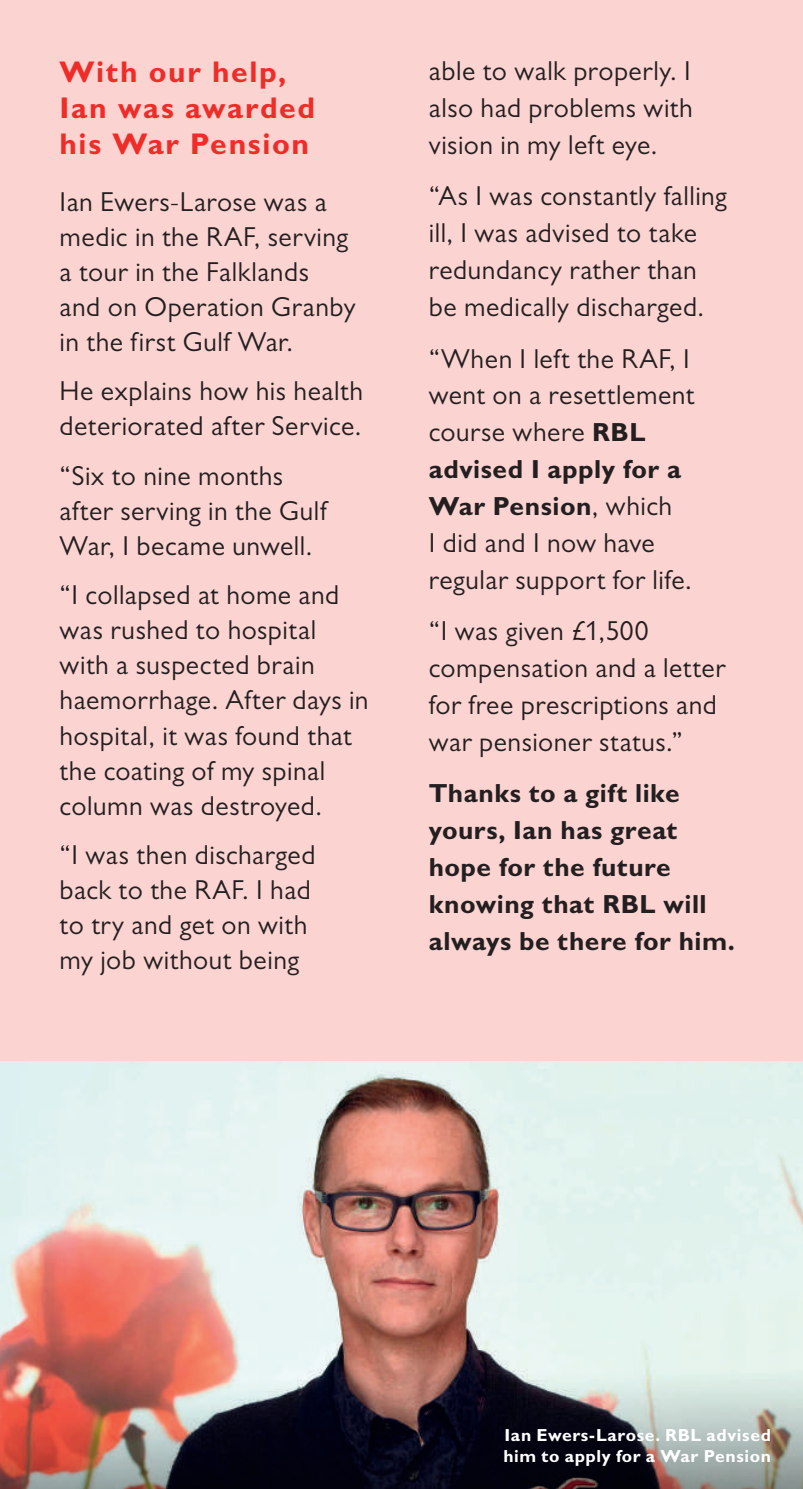
<style>
.page{position:relative;width:803px;height:1489px;background:#fff}
.page>*{position:absolute;margin:0;border:0;box-sizing:border-box;transform-origin:0 0}
.t1{font:700 30px/36px "Gill Sans MT Pro RBL";letter-spacing:.05em;color:#ee2d28}
.t2{font:27.5px/35px "Gill Sans MT Pro RBL";letter-spacing:.02em;color:#231f20}
.t3{font:700 26.25px/37px "Gill Sans MT Pro RBL";letter-spacing:.015em;color:#231f20}
.t4{font:700 17.5px/21px "Gill Sans MT Pro RBL";letter-spacing:.035em;color:#fff}
.s1{font-weight:700;font-size:26.25px}
.s2{font-weight:400;font-size:27.5px}
</style>
<div class="page">
<div style="left:0;top:0;width:802px;height:1104px;background:#fbd3d1"></div>
<img style="left:0;top:1061px;width:802px;height:427px">
<svg style="left:797px;top:1487px;width:6px;height:2px"></svg>
<p class="t1" style="left:60px;top:53px;width:257px">With our help,<br>Ian was awarded his War Pension</p>
<p class="t2" style="left:60px;top:184px;width:297px">Ian Ewers-Larose was a medic in the RAF, serving a tour in the Falklands and on Operation Granby in the first Gulf War.</p>
<p class="t2" style="left:60px;top:373px;width:305px">He explains how his health deteriorated after Service.</p>
<p class="t2" style="left:60px;top:458px;width:268px">“Six to nine months after serving in the Gulf<br>War, I became unwell.</p>
<p class="t2" style="left:60px;top:577px;width:310px">“I collapsed at home and was rushed to hospital with a suspected brain haemorrhage. After days in hospital, it was found that the coating of my spinal column was destroyed.</p>
<p class="t2" style="left:60px;top:837px;width:257px">“I was then discharged back to the RAF. I had to try and get on with my job without being</p>
<p class="t2" style="left:428px;top:53px;width:265px;line-height:37px;text-align:justify">able to walk properly. I also had problems with vision in my left eye.</p>
<p class="t2" style="left:428px;top:178px;width:300px;line-height:37px">“As I was constantly falling ill, I was advised to take redundancy rather than be medically discharged.</p>
<p class="t2" style="left:428px;top:339px;width:267px;line-height:37px">“When I left the RAF, I went on a resettlement course where <span class="s1">RBL</span></p>
<p class="t3" style="left:428px;top:450px;width:254px">advised I apply for a<br>War Pension<span class="s2">, which</span></p>
<p class="t2" style="left:428px;top:524px;width:264px;line-height:37px">I did and I now have regular support for life.</p>
<p class="t2" style="left:428px;top:612px;width:298px;line-height:37px">“I was given £1,500 compensation and a letter for free prescriptions and war pensioner status.”</p>
<p class="t3" style="left:428px;top:774px;width:307px">Thanks to a gift like yours, Ian has great hope for the future knowing that RBL will always be there for him.</p>
<p class="t4" style="left:503px;top:1423px;width:269px">Ian Ewers-Larose. RBL advised him to apply for a War Pension</p>
</div>
